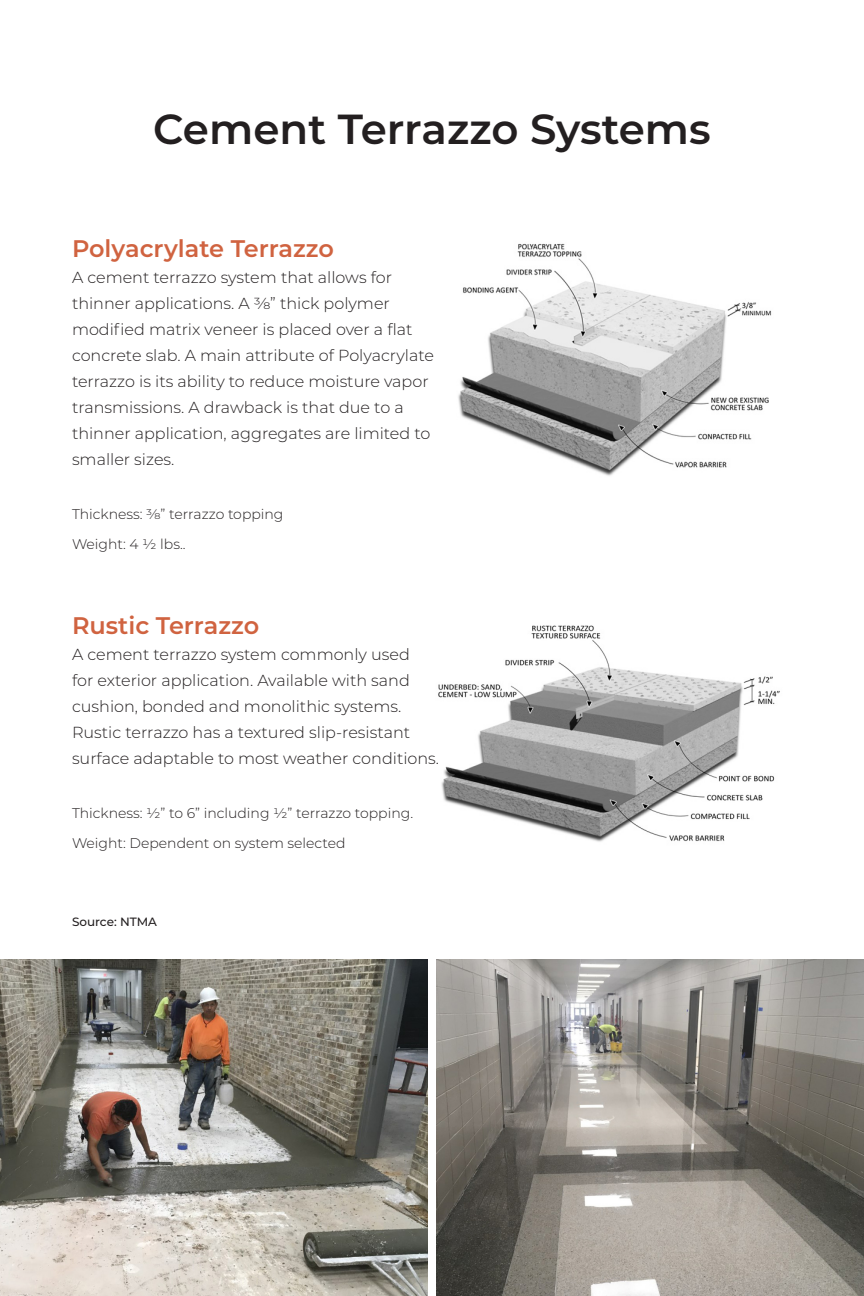
<style>
.page{position:relative;width:864px;height:1296px;background:#fff}
.page>*{position:absolute;margin:0;border:0;box-sizing:border-box;transform-origin:0 0}
.Pull_Quote_Teaser{font:600 42px "Montserrat";color:#231f20}
.Body_Text{font:600 24px "Montserrat";color:#d06340}
.Body_Text-2{font:300 16px/26px "Montserrat";color:#231f20}
.Body_Text-3{font:300 14px "Montserrat";color:#231f20}
.Body_Text-4{font:500 12px "Montserrat";color:#231f20}
</style>
<div class="page">
<img style="left:458px;top:243px;width:314px;height:233px">
<img style="left:438px;top:625px;width:342px;height:217px">
<img style="left:0;top:960px;width:428px;height:336px">
<img style="left:436px;top:960px;width:428px;height:336px">
<p class="Pull_Quote_Teaser" style="left:153px;top:100px;width:559px">Cement Terrazzo Systems</p>
<p class="Body_Text" style="left:72px;top:232px;width:264px">Polyacrylate Terrazzo</p>
<p class="Body_Text-2" style="left:72px;top:264px;width:364px">A cement terrazzo system that allows for thinner applications. A 3/8” thick polymer modified matrix veneer is placed over a flat concrete slab. A main attribute of Polyacrylate terrazzo is its ability to reduce moisture vapor transmissions. A drawback is that due to a thinner application, aggregates are limited to smaller sizes.</p>
<p class="Body_Text-3" style="left:72px;top:505px;width:213px">Thickness: 3/8” terrazzo topping</p>
<p class="Body_Text-3" style="left:72px;top:535px;width:115px">Weight: 4 1/2 lbs..</p>
<p class="Body_Text" style="left:72px;top:608px;width:189px">Rustic Terrazzo</p>
<p class="Body_Text-2" style="left:72px;top:641px;width:369px">A cement terrazzo system commonly used<br>for exterior application. Available with sand cushion, bonded and monolithic systems.<br>Rustic terrazzo has a textured slip-resistant surface adaptable to most weather conditions.</p>
<p class="Body_Text-3" style="left:72px;top:803px;width:343px">Thickness: 1/2” to 6” including 1/2” terrazzo topping.</p>
<p class="Body_Text-3" style="left:72px;top:833px;width:275px">Weight: Dependent on system selected</p>
<p class="Body_Text-4" style="left:72px;top:913px;width:87px">Source: NTMA</p>
</div>
